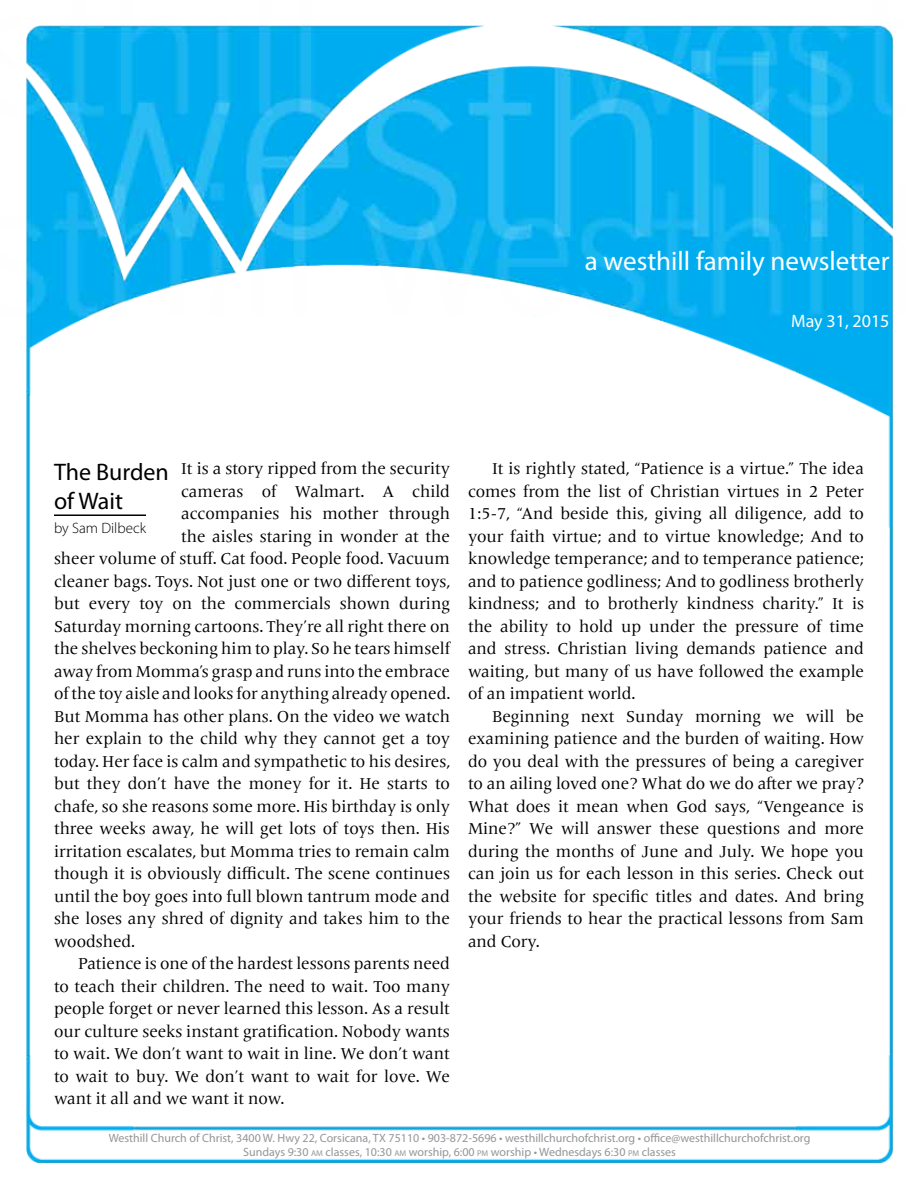
<style>
.page{position:relative;width:918px;height:1188px;background:#fff}
.page>*{position:absolute;margin:0;border:0;box-sizing:border-box;transform-origin:0 0}
.t1{font:27px "Myriad Pro";color:#fff}
.t2{font:24px/28.8px "Myriad Pro";color:#000}
.t3{font:18px "Myriad Pro";color:#fff}
.t4{font:16.5px/22.5px "Frutiger Serif LT Pro";color:#000;text-align:justify}
.t5{font:300 15px "Myriad Pro";color:#000}
.t6{font:12px/14.4px "Myriad Pro";color:#939598;text-align:center}
.s1{font-size:8.4px}
</style>
<div class="page">
<img style="left:26px;top:25px;width:868px;height:1139px">
<hr style="left:54px;top:514px;width:92px;height:2px;background:#000">
<h1 class="t1" style="left:585px;top:245px;width:306px">a westhill family newsletter</h1>
<p class="t3" style="left:791px;top:310px;width:100px">May 31, 2015</p>
<p class="t4" style="left:181px;top:458px;width:270px">It is a story ripped from the security</p>
<p class="t4" style="left:181px;top:480px;width:270px">cameras of Walmart. A child</p>
<p class="t4" style="left:181px;top:503px;width:270px">accompanies his mother through</p>
<p class="t4" style="left:181px;top:525px;width:270px">the aisles staring in wonder at the</p>
<p class="t4" style="left:54px;top:548px;width:398px">sheer volume of stuff. Cat food. People food. Vacuum</p>
<p class="t4" style="left:54px;top:570px;width:398px">cleaner bags. Toys. Not just one or two different toys,</p>
<p class="t4" style="left:54px;top:593px;width:397px">but every toy on the commercials shown during</p>
<p class="t4" style="left:54px;top:615px;width:397px">Saturday morning cartoons. They’re all right there on</p>
<p class="t4" style="left:54px;top:638px;width:398px">the shelves beckoning him to play. So he tears himself</p>
<p class="t4" style="left:54px;top:660px;width:398px">away from Momma’s grasp and runs into the embrace</p>
<p class="t4" style="left:54px;top:683px;width:398px">of the toy aisle and looks for anything already opened.</p>
<p class="t4" style="left:54px;top:705px;width:398px">But Momma has other plans. On the video we watch</p>
<p class="t4" style="left:54px;top:728px;width:398px">her explain to the child why they cannot get a toy</p>
<p class="t4" style="left:54px;top:750px;width:398px">today. Her face is calm and sympathetic to his desires,</p>
<p class="t4" style="left:54px;top:773px;width:398px">but they don’t have the money for it. He starts to</p>
<p class="t4" style="left:54px;top:795px;width:397px">chafe, so she reasons some more. His birthday is only</p>
<p class="t4" style="left:54px;top:818px;width:397px">three weeks away, he will get lots of toys then. His</p>
<p class="t4" style="left:54px;top:840px;width:397px">irritation escalates, but Momma tries to remain calm</p>
<p class="t4" style="left:54px;top:863px;width:398px">though it is obviously difficult. The scene continues</p>
<p class="t4" style="left:54px;top:885px;width:397px">until the boy goes into full blown tantrum mode and</p>
<p class="t4" style="left:54px;top:908px;width:398px">she loses any shred of dignity and takes him to the</p>
<p class="t4" style="left:54px;top:930px;width:83px">woodshed.</p>
<p class="t4" style="left:78px;top:953px;width:373px">Patience is one of the hardest lessons parents need</p>
<p class="t4" style="left:54px;top:975px;width:397px">to teach their children. The need to wait. Too many</p>
<p class="t4" style="left:54px;top:998px;width:397px">people forget or never learned this lesson. As a result</p>
<p class="t4" style="left:54px;top:1020px;width:397px">our culture seeks instant gratification. Nobody wants</p>
<p class="t4" style="left:54px;top:1043px;width:397px">to wait. We don’t want to wait in line. We don’t want</p>
<p class="t4" style="left:54px;top:1065px;width:398px">to wait to buy. We don’t want to wait for love. We</p>
<p class="t4" style="left:54px;top:1088px;width:232px">want it all and we want it now.</p>
<h2 class="t2" style="left:54px;top:457px;width:116px">The Burden of Wait</h2>
<p class="t5" style="left:54px;top:518px;width:94px">by Sam Dilbeck</p>
<p class="t4" style="left:468px;top:458px;width:398px;text-indent:24px">It is rightly stated, “Patience is a virtue.” The idea comes from the list of Christian virtues in 2 Peter 1:5-7, “And beside this, giving all diligence, add to your faith virtue; and to virtue knowledge; And to knowledge temperance; and to temperance patience; and to patience godliness; And to godliness brotherly kindness; and to brotherly kindness charity.” It is the ability to hold up under the pressure of time and stress. Christian living demands patience and waiting, but many of us have followed the example of an impatient world.</p>
<p class="t4" style="left:468px;top:705px;width:398px;text-indent:24px">Beginning next Sunday morning we will be examining patience and the burden of waiting. How do you deal with the pressures of being a caregiver to an ailing loved one? What do we do after we pray?<br>What does it mean when God says, “Vengeance is Mine?” We will answer these questions and more during the months of June and July. We hope you can join us for each lesson in this series. Check out the website for specific titles and dates. And bring your friends to hear the practical lessons from Sam and Cory.</p>
<p class="t6" style="left:109px;top:1130px;width:703px">Westhill Church of Christ, 3400 W. Hwy 22, Corsicana, TX 75110 • 903-872-5696 • westhillchurchofchrist.org • office@westhillchurchofchrist.org<br>Sundays 9:30 <span class="s1">AM</span> classes, 10:30 <span class="s1">AM</span> worship, 6:00 <span class="s1">PM</span> worship • Wednesdays 6:30 <span class="s1">PM</span> classes</p>
</div>
